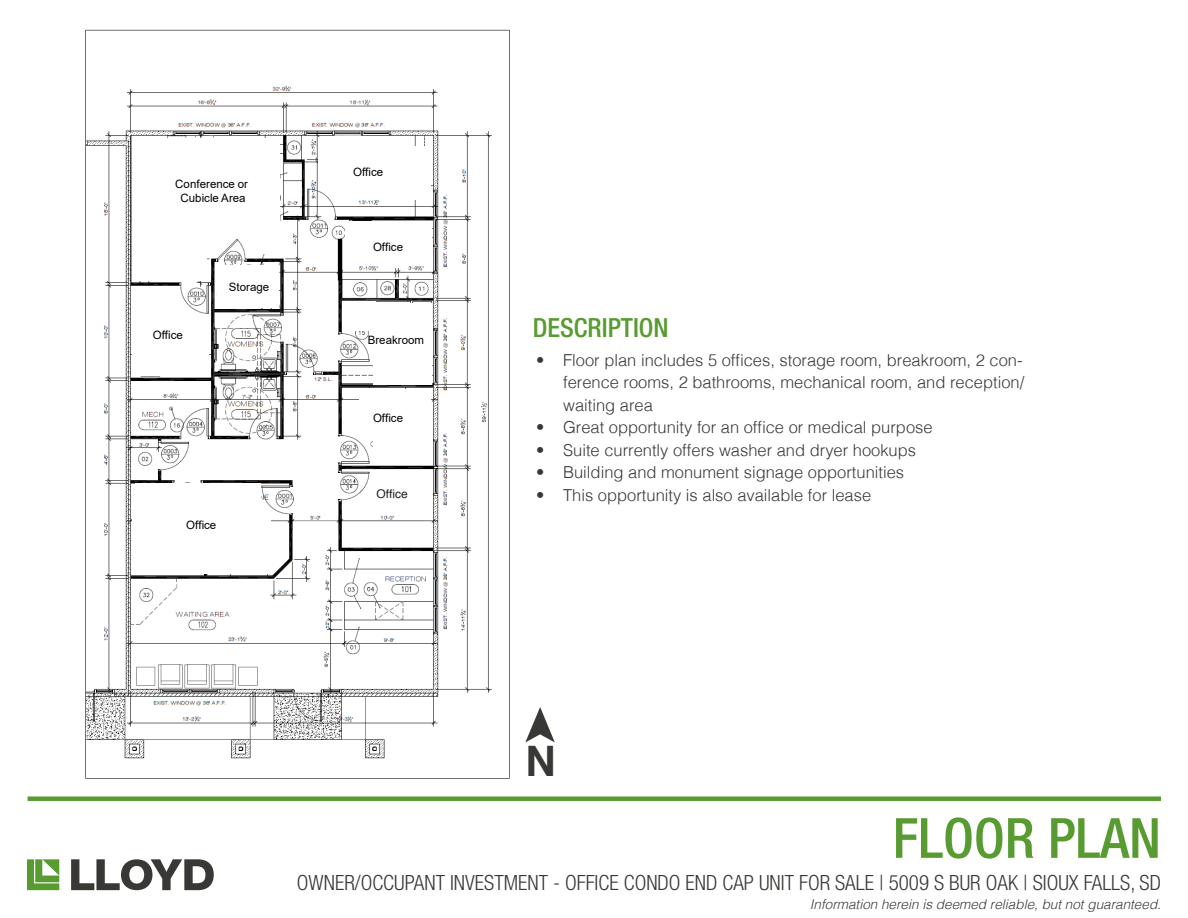
<style>
.page{position:relative;width:1188px;height:918px;background:#fff}
.page>*{position:absolute;margin:0;border:0;box-sizing:border-box;transform-origin:0 0}
.t1{font:500 condensed 55.5px "Helvetica Neue LT Std";color:#589b31}
.t2{font:700 42px "Helvetica";color:#383935}
.t3{font:500 condensed 26.4px "Helvetica Neue LT Std";color:#589b31}
.t4{font:300 condensed 21px "Helvetica Neue LT Std";color:#383935}
.t5{font:300 16.5px/22.5px "Helvetica";color:#383935;text-align:justify}
.t6{font:italic 300 13.5px "Helvetica";color:#383935}
.t7{font:12px "Helvetica";color:#231f20}
.t8{font:11.55px/13.8px "Arial";color:#000;text-align:center}
</style>
<div class="page">
<svg style="left:27px;top:859px;width:32px;height:31px"></svg>
<svg style="left:71px;top:859px;width:143px;height:31px"></svg>
<div style="left:28px;top:796px;width:1133px;height:5px;background:#589b31"></div>
<svg style="left:525px;top:707px;width:30px;height:35px"></svg>
<img style="left:85px;top:29px;width:425px;height:750px">
<div style="left:133px;top:138px;width:147px;height:101px;background:#fff"></div>
<div style="left:245px;top:233px;width:40px;height:21px;background:#fff"></div>
<div style="left:318px;top:146px;width:113px;height:41px;background:#fff"></div>
<div style="left:338px;top:178px;width:92px;height:21px;background:#fff"></div>
<div style="left:217px;top:265px;width:61px;height:43px;background:#fff"></div>
<div style="left:345px;top:221px;width:86px;height:44px;background:#fff"></div>
<div style="left:373px;top:303px;width:58px;height:82px;background:#fff"></div>
<div style="left:342px;top:301px;width:33px;height:30px;background:#fff"></div>
<div style="left:373px;top:389px;width:58px;height:74px;background:#fff"></div>
<div style="left:359px;top:388px;width:16px;height:50px;background:#fff"></div>
<div style="left:359px;top:496px;width:71px;height:19px;background:#fff"></div>
<div style="left:135px;top:483px;width:126px;height:32px;background:#fff"></div>
<div style="left:132px;top:515px;width:139px;height:59px;background:#fff"></div>
<div style="left:133px;top:316px;width:76px;height:59px;background:#fff"></div>
<div style="left:133px;top:239px;width:74px;height:41px;background:#fff"></div>
<hr style="left:338px;top:239px;width:4px;height:41px;background:#000">
<div style="left:357px;top:496px;width:61px;height:14px;background:#fff"></div>
<p class="t8" style="left:175px;top:177px;width:74px">Conference or<br>Cubicle Area</p>
<p class="t8" style="left:153px;top:328px;width:32px">Office</p>
<p class="t8" style="left:229px;top:280px;width:42px">Storage</p>
<p class="t8" style="left:186px;top:518px;width:32px">Office</p>
<p class="t8" style="left:353px;top:165px;width:32px">Office</p>
<p class="t8" style="left:373px;top:240px;width:32px">Office</p>
<p class="t8" style="left:368px;top:333px;width:58px">Breakroom</p>
<p class="t8" style="left:373px;top:411px;width:32px">Office</p>
<p class="t7" style="left:376px;top:485px;width:33px">Office</p>
<p class="t3" style="left:533px;top:312px;width:137px">DESCRIPTION</p>
<p class="t5" style="left:563px;top:347px;width:463px;text-indent:-27px">• Floor plan includes 5 offices, storage room, breakroom, 2 con&shy;ference rooms, 2 bathrooms, mechanical room, and reception/ waiting area</p>
<p class="t5" style="left:536px;top:415px;width:398px">• Great opportunity for an office or medical purpose</p>
<p class="t5" style="left:536px;top:437px;width:382px">• Suite currently offers washer and dryer hookups</p>
<p class="t5" style="left:536px;top:460px;width:370px">• Building and monument signage opportunities</p>
<p class="t5" style="left:536px;top:482px;width:337px">• This opportunity is also available for lease</p>
<p class="t2" style="left:525px;top:727px;width:32px">N</p>
<p class="t1" style="left:893px;top:805px;width:270px">FLOOR PLAN</p>
<p class="t4" style="left:297px;top:870px;width:866px">OWNER/OCCUPANT INVESTMENT - OFFICE CONDO END CAP UNIT FOR SALE | 5009 S BUR OAK | SIOUX FALLS, SD</p>
<p class="t6" style="left:810px;top:893px;width:353px">Information herein is deemed reliable, but not guaranteed.</p>
</div>
